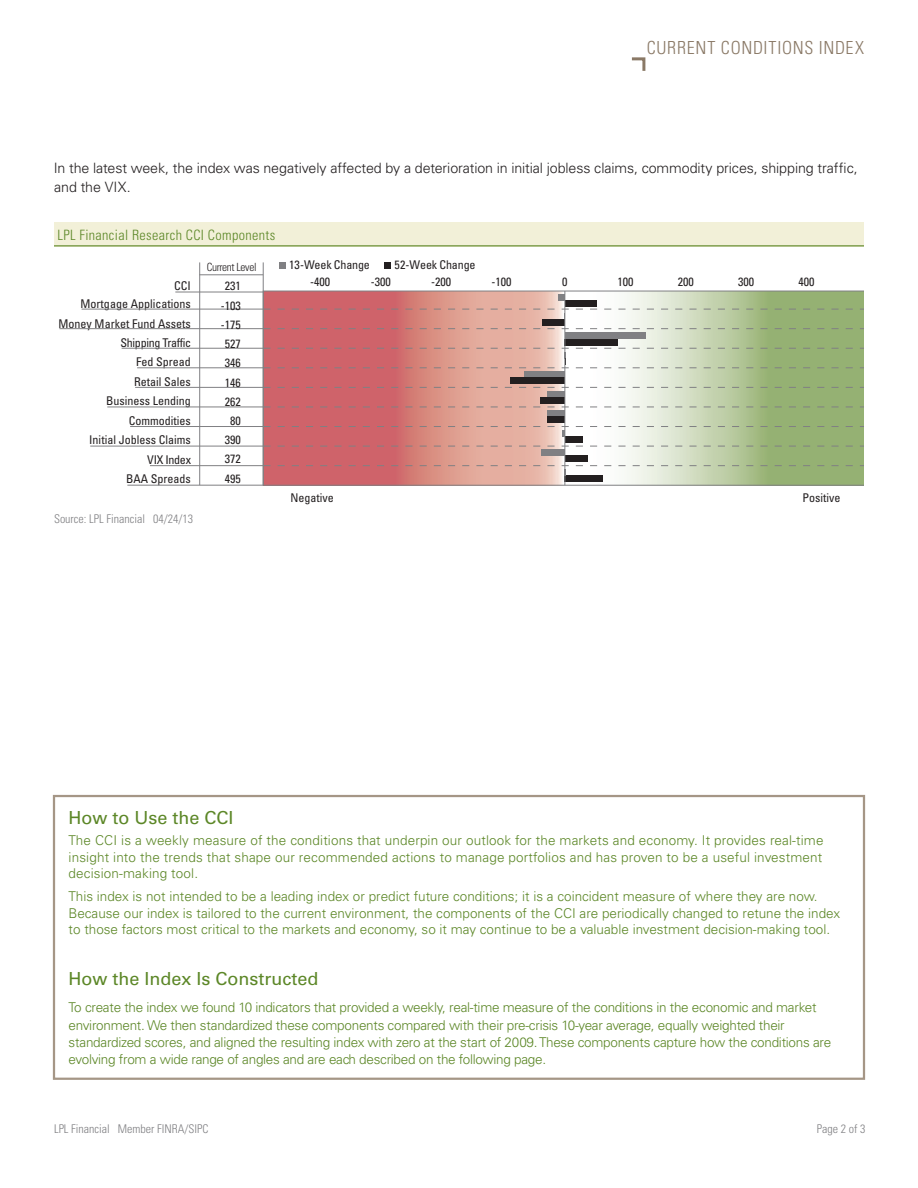
<style>
.page{position:relative;width:918px;height:1188px;background:#fff}
.page>*{position:absolute;margin:0;border:0;box-sizing:border-box;transform-origin:0 0}
.Subhead{font:18px "Univers";color:#5c8727}
.t1{font:300 condensed 18px "Univers";letter-spacing:.04em;color:#8a7966}
.New_briefs_sub{font:18px "Univers";color:#5c8727}
.Body_Copy{font:300 14.25px/18.8px "Univers";letter-spacing:-.01em;color:#231f20}
.table_header{font:300 condensed 14.25px "Univers";letter-spacing:.025em;color:#5c8727}
.Body_Copy-2{font:300 13.5px/16.5px "Univers";color:#5c8727;text-align:justify}
.Subhead-2{font:300 13.5px/17.2px "Univers";letter-spacing:-.02em;color:#5c8727}
.t2{font:condensed 12px/19.2px "Univers";color:#231f20;text-align:right}
.t3{font:300 condensed 12px "Univers";color:#808083}
.t4{font:condensed 12px "Univers";letter-spacing:-.025em;color:#231f20}
.t5{font:300 condensed 11.25px "Univers";letter-spacing:-.03em;color:#231f20}
</style>
<div class="page">
<svg style="left:631px;top:57px;width:15px;height:14px"></svg>
<div style="left:54px;top:222px;width:810px;height:24px;background:#f2f0d8"></div>
<hr style="left:54px;top:245px;width:810px;height:1px;background:#5c8727">
<hr style="left:175px;top:292px;width:88px;height:1px;background:#808083">
<hr style="left:199px;top:274px;width:64px;height:1px;background:#808083">
<hr style="left:263px;top:262px;width:1px;height:223px;background:#808083">
<hr style="left:199px;top:262px;width:1px;height:223px;background:#808083">
<hr style="left:82px;top:309px;width:181px;height:1px;background:#808083">
<hr style="left:59px;top:328px;width:204px;height:1px;background:#808083">
<hr style="left:122px;top:348px;width:141px;height:1px;background:#808083">
<hr style="left:137px;top:367px;width:126px;height:1px;background:#808083">
<hr style="left:135px;top:387px;width:128px;height:1px;background:#808083">
<hr style="left:107px;top:407px;width:156px;height:1px;background:#808083">
<hr style="left:130px;top:426px;width:133px;height:1px;background:#808083">
<hr style="left:90px;top:446px;width:173px;height:1px;background:#808083">
<hr style="left:150px;top:465px;width:113px;height:1px;background:#808083">
<hr style="left:127px;top:485px;width:136px;height:1px;background:#808083">
<svg style="left:279px;top:262px;width:6px;height:6px"></svg>
<svg style="left:385px;top:262px;width:6px;height:6px"></svg>
<svg style="left:263px;top:291px;width:601px;height:195px;background:#c7a795"></svg>
<hr style="left:564px;top:291px;width:1px;height:194px;background:#808083">
<div style="left:53px;top:795px;width:812px;height:285px;border:2px solid #a59686"></div>
<h1 class="t1" style="left:647px;top:37px;width:219px">CURRENT CONDITIONS INDEX</h1>
<p class="Body_Copy" style="left:54px;top:159px;width:806px">In the latest week, the index was negatively affected by a deterioration in initial jobless claims, commodity prices, shipping traffic, and the VIX.</p>
<p class="table_header" style="left:58px;top:226px;width:219px">LPL Financial Research CCI Components</p>
<p class="t2" style="left:174px;top:276px;width:18px">CCI</p>
<p class="t2" style="left:81px;top:294px;width:112px">Mortgage Applications</p>
<p class="t2" style="left:59px;top:314px;width:134px">Money Market Fund Assets</p>
<p class="t2" style="left:136px;top:352px;width:56px">Fed Spread</p>
<p class="t2" style="left:106px;top:391px;width:86px">Business Lending</p>
<p class="t4" style="left:120px;top:335px;width:72px">Shipping Traffic</p>
<p class="t2" style="left:134px;top:372px;width:58px">Retail Sales</p>
<p class="t2" style="left:89px;top:411px;width:103px;line-height:19.6px">Commodities<br>Initial Jobless Claims<br>VIX Index</p>
<p class="t2" style="left:126px;top:469px;width:66px">BAA Spreads</p>
<p class="t3" style="left:54px;top:511px;width:141px">Source: LPL Financial 04/24/13</p>
<p class="t5" style="left:207px;top:261px;width:51px">Current Level</p>
<p class="t2" style="left:221px;top:276px;width:22px">231 -103 -175<br>527<br>346<br>146<br>262<br>80<br>390<br>372<br>495</p>
<p class="t2" style="left:289px;top:255px;width:82px">13-Week Change</p>
<p class="t2" style="left:395px;top:255px;width:83px">52-Week Change</p>
<p class="t2" style="left:310px;top:272px;width:22px">-400</p>
<p class="t2" style="left:371px;top:272px;width:22px">-300</p>
<p class="t2" style="left:431px;top:272px;width:22px">-200</p>
<p class="t2" style="left:492px;top:272px;width:22px">-100</p>
<p class="t2" style="left:562px;top:272px;width:7px">0</p>
<p class="t2" style="left:617px;top:272px;width:18px">100</p>
<p class="t2" style="left:678px;top:272px;width:18px">200</p>
<p class="t2" style="left:738px;top:272px;width:18px">300</p>
<p class="t2" style="left:798px;top:272px;width:18px">400</p>
<p class="t2" style="left:290px;top:488px;width:45px">Negative</p>
<p class="t2" style="left:803px;top:488px;width:40px">Positive</p>
<p class="New_briefs_sub" style="left:69px;top:807px;width:167px">How to Use the CCI</p>
<p class="Body_Copy-2" style="left:69px;top:832px;width:756px">The CCI is a weekly measure of the conditions that underpin our outlook for the markets and economy. It provides real-time insight into the trends that shape our recommended actions to manage portfolios and has proven to be a useful investment decision-making tool.</p>
<p class="Body_Copy-2" style="left:69px;top:888px;width:773px;text-align:left">This index is not intended to be a leading index or predict future conditions; it is a coincident measure of where they are now.<br>Because our index is tailored to the current environment, the components of the CCI are periodically changed to retune the index to those factors most critical to the markets and economy, so it may continue to be a valuable investment decision-making tool.</p>
<p class="Subhead" style="left:69px;top:968px;width:252px">How the Index Is Constructed</p>
<p class="Subhead-2" style="left:69px;top:999px;width:764px">To create the index we found 10 indicators that provided a weekly, real-time measure of the conditions in the economic and market environment. We then standardized these components compared with their pre-crisis 10-year average, equally weighted their standardized scores, and aligned the resulting index with zero at the start of 2009. These components capture how the conditions are evolving from a wide range of angles and are each described on the following page.</p>
<p class="t3" style="left:54px;top:1122px;width:156px">LPL Financial Member FINRA/SIPC</p>
<p class="t3" style="left:817px;top:1122px;width:50px">Page 2 of 3</p>
</div>
